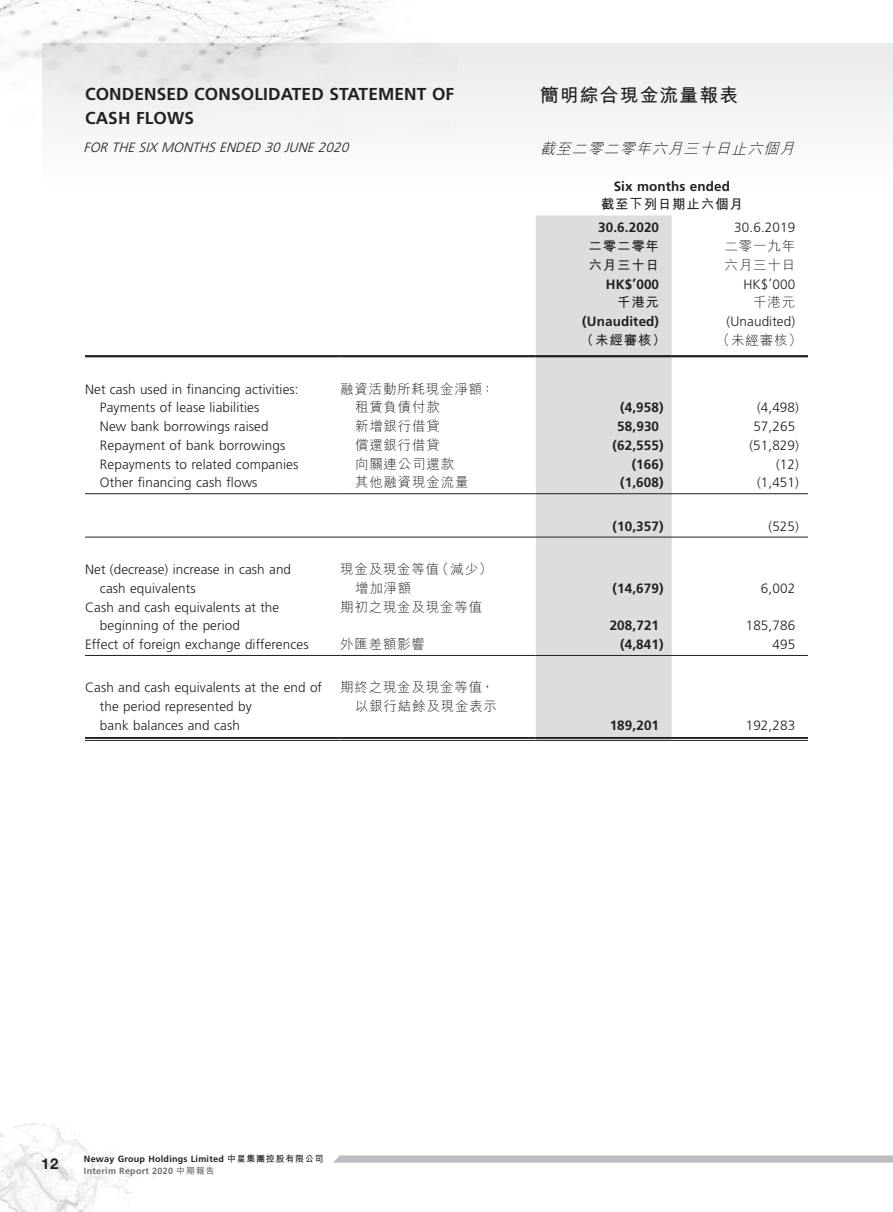
<style>
.page{position:relative;width:893px;height:1212px;background:#fff}
.page>*{position:absolute;margin:0;border:0;box-sizing:border-box;transform-origin:0 0}
.C_Heading_1{font:700 18.75px "M Hei HK";letter-spacing:.065em;color:#231f20}
.Heading_1{font:700 17.25px/24px "Frutiger LT Std";letter-spacing:.01em;color:#231f20}
.C_Body_Text{font:italic 300 15px "M Hei HK";color:#231f20}
.t1{font:700 15px "Helvetica Neue LT Std";color:#231f20}
.Body_Text{font:300 13.5px/18.8px "Frutiger LT Std";letter-spacing:.01em;color:#231f20}
.Body_Text-2{font:300 13.5px/18.8px "M Hei HK";letter-spacing:.06em;color:#231f20}
.Body_Text-3{font:700 13.5px "Frutiger LT Std";letter-spacing:.01em;color:#231f20}
.Body_Text-4{font:italic 300 13.5px "Frutiger LT Std";color:#231f20}
.Body_Text-5{font:700 13.5px "M Hei HK";letter-spacing:.06em;color:#231f20}
.t2{font:700 9px/12px "Frutiger LT Std";letter-spacing:.03em;color:#231f20}
.s1{font-family:"M Hei HK"}
.s2{color:#6c6d70}
.s3{font-family:"M Hei HK";color:#6c6d70}
</style>
<div class="page">
<img style="left:0;top:1123px;width:156px;height:89px">
<svg style="left:334px;top:1155px;width:559px;height:7px;background:#c0c1c4"></svg>
<img style="left:0;top:0;width:395px;height:122px">
<div style="left:43px;top:43px;width:850px;height:378px;background:linear-gradient(to bottom,#f0f1f2,#fff)"></div>
<div style="left:536px;top:215px;width:136px;height:525px;background:#dcdddf"></div>
<hr style="left:85px;top:355px;width:255px;height:2px;background:#231f20">
<hr style="left:340px;top:355px;width:196px;height:2px;background:#231f20">
<hr style="left:536px;top:355px;width:136px;height:2px;background:#231f20">
<hr style="left:672px;top:355px;width:136px;height:2px;background:#231f20">
<hr style="left:85px;top:493px;width:255px;height:1px;background:#231f20">
<hr style="left:340px;top:493px;width:196px;height:1px;background:#231f20">
<hr style="left:536px;top:493px;width:136px;height:1px;background:#231f20">
<hr style="left:672px;top:493px;width:136px;height:1px;background:#231f20">
<hr style="left:85px;top:537px;width:255px;height:1px;background:#231f20">
<hr style="left:340px;top:537px;width:196px;height:1px;background:#231f20">
<hr style="left:536px;top:537px;width:136px;height:1px;background:#231f20">
<hr style="left:672px;top:537px;width:136px;height:1px;background:#231f20">
<hr style="left:85px;top:655px;width:255px;height:1px;background:#231f20">
<hr style="left:340px;top:655px;width:196px;height:1px;background:#231f20">
<hr style="left:536px;top:655px;width:136px;height:1px;background:#231f20">
<hr style="left:672px;top:655px;width:136px;height:1px;background:#231f20">
<hr style="left:85px;top:737px;width:255px;height:2px;background:#231f20">
<hr style="left:85px;top:740px;width:255px;height:1px;background:#231f20">
<hr style="left:340px;top:737px;width:196px;height:2px;background:#231f20">
<hr style="left:340px;top:740px;width:196px;height:1px;background:#231f20">
<hr style="left:536px;top:737px;width:136px;height:2px;background:#231f20">
<hr style="left:536px;top:740px;width:136px;height:1px;background:#231f20">
<hr style="left:672px;top:737px;width:136px;height:2px;background:#231f20">
<hr style="left:672px;top:740px;width:136px;height:1px;background:#231f20">
<p class="Heading_1" style="left:85px;top:83px;width:371px">CONDENSED CONSOLIDATED STATEMENT OF<br>CASH FLOWS</p>
<p class="Body_Text-4" style="left:84px;top:140px;width:270px">FOR THESIX MONTHSENDED 30 JUNE2020</p>
<p class="C_Heading_1" style="left:540px;top:81px;width:200px">簡明綜合現金流量報表</p>
<p class="C_Body_Text" style="left:540px;top:141px;width:260px">截至二零二零年六月三十日止六個月</p>
<p class="Body_Text-3" style="left:614px;top:178px;width:118px">Six months ended</p>
<p class="Body_Text-5" style="left:601px;top:195px;width:144px">截至下列日期止六個月</p>
<p class="Body_Text-3" style="left:598px;top:220px;width:62px">30.6.2020</p>
<p class="Body_Text" style="left:734px;top:219px;width:62px">30.6.2019</p>
<p class="Body_Text-5" style="left:588px;top:236px;width:72px">二零二零年</p>
<p class="Body_Text-2" style="left:724px;top:237px;width:72px">二零一九年</p>
<p class="Body_Text-5" style="left:588px;top:255px;width:72px">六月三十日</p>
<p class="Body_Text-2" style="left:724px;top:255px;width:72px">六月三十日</p>
<p class="Body_Text-3" style="left:606px;top:276px;width:55px">HK$’000</p>
<p class="Body_Text" style="left:743px;top:275px;width:53px">HK$’000</p>
<p class="Body_Text-5" style="left:617px;top:293px;width:44px">千港元</p>
<p class="Body_Text-2" style="left:753px;top:293px;width:44px">千港元</p>
<p class="Body_Text-3" style="left:582px;top:314px;width:78px">(Unaudited)</p>
<p class="Body_Text" style="left:727px;top:312px;width:70px">(Unaudited)</p>
<p class="Body_Text-5" style="left:580px;top:330px;width:87px">（未經審核）</p>
<p class="Body_Text-2" style="left:716px;top:330px;width:87px">（未經審核）</p>
<p class="Body_Text" style="left:85px;top:380px;width:215px">Net cash used in financing activities:</p>
<p class="Body_Text-2" style="left:340px;top:379px;width:155px">融資活動所耗現金淨額：</p>
<p class="Body_Text" style="left:100px;top:398px;width:161px">Payments of lease liabilities</p>
<p class="Body_Text-2" style="left:355px;top:398px;width:86px">租賃負債付款</p>
<p class="Body_Text-3" style="left:620px;top:400px;width:45px">(4,958)</p>
<p class="Body_Text" style="left:757px;top:398px;width:43px">(4,498)</p>
<p class="Body_Text" style="left:100px;top:417px;width:170px">New bank borrowings raised</p>
<p class="Body_Text-2" style="left:355px;top:416px;width:86px">新增銀行借貸</p>
<p class="Body_Text-3" style="left:617px;top:418px;width:43px">58,930</p>
<p class="Body_Text" style="left:753px;top:417px;width:43px">57,265</p>
<p class="Body_Text" style="left:100px;top:436px;width:187px">Repayment of bank borrowings</p>
<p class="Body_Text-2" style="left:355px;top:435px;width:86px">償還銀行借貸</p>
<p class="Body_Text-3" style="left:613px;top:437px;width:53px">(62,555)</p>
<p class="Body_Text" style="left:749px;top:436px;width:51px">(51,829)</p>
<p class="Body_Text" style="left:100px;top:455px;width:200px">Repayments to related companies</p>
<p class="Body_Text-2" style="left:355px;top:454px;width:101px">向關連公司還款</p>
<p class="Body_Text-3" style="left:632px;top:456px;width:33px">(166)</p>
<p class="Body_Text" style="left:776px;top:455px;width:24px">(12)</p>
<p class="Body_Text" style="left:100px;top:473px;width:159px">Other financing cash flows</p>
<p class="Body_Text-2" style="left:355px;top:473px;width:115px">其他融資現金流量</p>
<p class="Body_Text-3" style="left:620px;top:475px;width:45px">(1,608)</p>
<p class="Body_Text" style="left:757px;top:473px;width:43px">(1,451)</p>
<p class="Body_Text-3" style="left:613px;top:518px;width:53px">(10,357)</p>
<p class="Body_Text" style="left:768px;top:517px;width:32px">(525)</p>
<p class="Body_Text" style="left:100px;top:560px;width:193px;text-indent:-15px">Net (decrease) increase in cash and cash equivalents</p>
<p class="Body_Text-2" style="left:355px;top:559px;width:139px;text-indent:-15px">現金及現金等值（減少）增加淨額</p>
<p class="Body_Text-3" style="left:613px;top:580px;width:53px">(14,679)</p>
<p class="Body_Text" style="left:761px;top:579px;width:36px">6,002</p>
<p class="Body_Text" style="left:100px;top:598px;width:181px;text-indent:-15px">Cash and cash equivalents at the beginning of the period</p>
<p class="Body_Text-2" style="left:340px;top:597px;width:144px">期初之現金及現金等值</p>
<p class="Body_Text-3" style="left:610px;top:618px;width:51px">208,721</p>
<p class="Body_Text" style="left:746px;top:616px;width:51px">185,786</p>
<p class="Body_Text" style="left:85px;top:635px;width:225px">Effect of foreign exchange differences</p>
<p class="Body_Text-2" style="left:340px;top:634px;width:86px">外匯差額影響</p>
<p class="Body_Text-3" style="left:620px;top:636px;width:45px">(4,841)</p>
<p class="Body_Text" style="left:772px;top:635px;width:24px">495</p>
<p class="Body_Text" style="left:100px;top:678px;width:224px;text-indent:-15px">Cash and cash equivalents at the end of the period represented by<br>bank balances and cash</p>
<p class="Body_Text-2" style="left:340px;top:678px;width:158px;text-align:right">期終之現金及現金等值，以銀行結餘及現金表示</p>
<p class="Body_Text-3" style="left:610px;top:717px;width:51px">189,201</p>
<p class="Body_Text" style="left:746px;top:716px;width:51px">192,283</p>
<p class="t1" style="left:41px;top:1155px;width:19px">12</p>
<p class="t2" style="left:84px;top:1153px;width:241px">Neway Group Holdings Limited <span class="s1">中星集團控股有限公司<br></span><span class="s2">Interim Report 2020</span> <span class="s3">中期報告</span></p>
</div>
